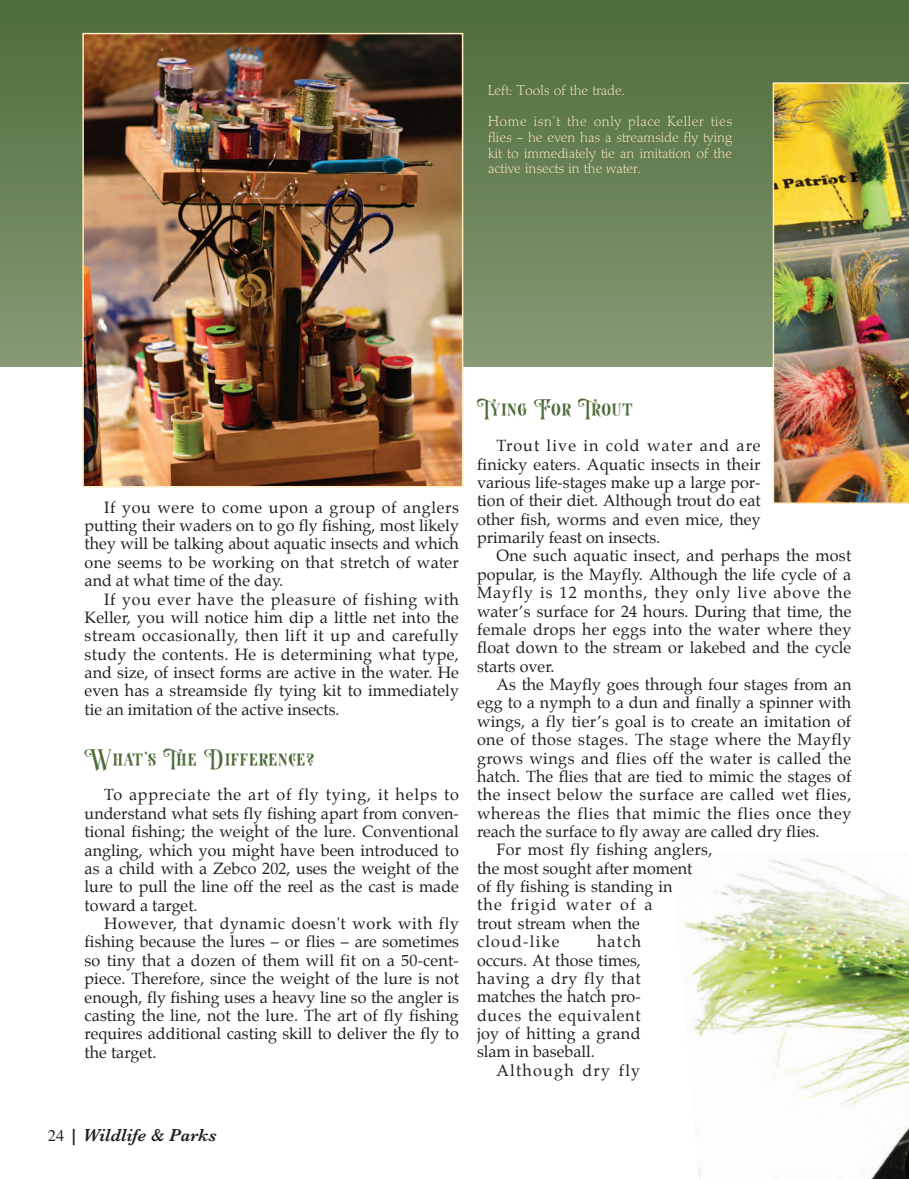
<style>
.page{position:relative;width:909px;height:1179px;background:#fff}
.page>*{position:absolute;margin:0;border:0;box-sizing:border-box;transform-origin:0 0}
.t1{font:21px "LHF Royal Crimson";letter-spacing:.05em;color:#4c6c38}
.t2{font:italic 600 18px "Baskerville";color:#231f20}
.t3{font:16.2px "Palatino";color:#231f20}
.t4{font:16.2px "Palatino";letter-spacing:.02em;color:#231f20}
.t5{font:16.2px "Palatino";letter-spacing:.03em;color:#231f20}
.t6{font:16.2px "Palatino";letter-spacing:.04em;color:#231f20}
.t7{font:16.2px "Palatino";letter-spacing:.035em;color:#231f20}
.t8{font:16.2px "Palatino";letter-spacing:.075em;color:#231f20}
.t9{font:16.2px "Palatino";letter-spacing:.025em;color:#231f20}
.t10{font:16.2px "Palatino";letter-spacing:.05em;color:#231f20}
.t11{font:16.2px "Palatino";letter-spacing:.06em;color:#231f20}
.t12{font:16.2px "Palatino";letter-spacing:.07em;color:#231f20}
.t13{font:16.2px "Palatino";letter-spacing:.045em;color:#231f20}
.t14{font:15px/15.8px "Palton Light DTC";color:#feebc1;text-align:justify}
.t15{font:15px/31.5px "Palton Light DTC";letter-spacing:.04em;color:#feebc1}
.s1{font-family:"Times";font-weight:400;font-style:normal;font-size:16.5px}
</style>
<div class="page">
<img style="left:684px;top:859px;width:225px;height:320px">
<div style="left:0;top:0;width:909px;height:367px;background:linear-gradient(to bottom,#4d6c38,#869a74)"></div>
<img style="left:85px;top:36px;width:375px;height:448px">
<div style="left:82px;top:33px;width:381px;height:454px;border:2px solid #feebc1"></div>
<img style="left:772px;top:82px;width:137px;height:422px">
<p class="t15" style="left:488px;top:75px;width:245px">Left: Tools of the trade.<br>Home isn’t the only place Keller ties</p>
<p class="t14" style="left:488px;top:131px;width:245px">flies – he even has a streamside fly tying kit to immediately tie an imitation of the active insects in the water.</p>
<p class="t7" style="left:104px;top:499px;width:356px">If you were to come upon a group of anglers</p>
<p class="t3" style="left:85px;top:518px;width:376px">putting their waders on to go fly fishing, most likely</p>
<p class="t3" style="left:85px;top:536px;width:376px">they will be talking about aquatic insects and which</p>
<p class="t3" style="left:85px;top:554px;width:376px">one seems to be working on that stretch of water</p>
<p class="t3" style="left:85px;top:573px;width:200px">and at what time of the day.</p>
<p class="t6" style="left:104px;top:591px;width:356px">If you ever have the pleasure of fishing with</p>
<p class="t3" style="left:85px;top:609px;width:376px">Keller, you will notice him dip a little net into the</p>
<p class="t7" style="left:85px;top:628px;width:376px">stream occasionally, then lift it up and carefully</p>
<p class="t4" style="left:85px;top:646px;width:376px">study the contents. He is determining what type,</p>
<p class="t3" style="left:85px;top:665px;width:376px">and size, of insect forms are active in the water. He</p>
<p class="t3" style="left:85px;top:683px;width:376px">even has a streamside fly tying kit to immediately</p>
<p class="t3" style="left:85px;top:701px;width:256px">tie an imitation of the active insects.</p>
<p class="t1" style="left:85px;top:744px;width:231px">What’s The Difference?</p>
<p class="t10" style="left:104px;top:787px;width:356px">To appreciate the art of fly tying, it helps to</p>
<p class="t3" style="left:85px;top:805px;width:376px">understand what sets fly fishing apart from conven-</p>
<p class="t3" style="left:85px;top:824px;width:376px">tional fishing; the weight of the lure. Conventional</p>
<p class="t3" style="left:85px;top:842px;width:376px">angling, which you might have been introduced to</p>
<p class="t3" style="left:85px;top:860px;width:376px">as a child with a Zebco 202, uses the weight of the</p>
<p class="t3" style="left:85px;top:879px;width:376px">lure to pull the line off the reel as the cast is made</p>
<p class="t3" style="left:85px;top:897px;width:115px">toward a target.</p>
<p class="t5" style="left:104px;top:915px;width:356px">However, that dynamic doesn't work with fly</p>
<p class="t3" style="left:85px;top:934px;width:376px">fishing because the lures – or flies – are sometimes</p>
<p class="t3" style="left:85px;top:952px;width:376px">so tiny that a dozen of them will fit on a 50-cent-</p>
<p class="t3" style="left:85px;top:971px;width:376px">piece. Therefore, since the weight of the lure is not</p>
<p class="t3" style="left:85px;top:989px;width:376px">enough, fly fishing uses a heavy line so the angler is</p>
<p class="t3" style="left:85px;top:1007px;width:376px">casting the line, not the lure. The art of fly fishing</p>
<p class="t3" style="left:85px;top:1026px;width:376px">requires additional casting skill to deliver the fly to</p>
<p class="t3" style="left:85px;top:1044px;width:73px">the target.</p>
<p class="t1" style="left:477px;top:395px;width:157px">Tying For Trout</p>
<p class="t12" style="left:496px;top:438px;width:266px">Trout live in cold water and are</p>
<p class="t3" style="left:477px;top:456px;width:285px">finicky eaters. Aquatic insects in their</p>
<p class="t3" style="left:477px;top:475px;width:285px">various life-stages make up a large por-</p>
<p class="t3" style="left:477px;top:493px;width:285px">tion of their diet. Although trout do eat</p>
<p class="t3" style="left:477px;top:511px;width:285px">other fish, worms and even mice, they</p>
<p class="t3" style="left:477px;top:530px;width:185px">primarily feast on insects.</p>
<p class="t3" style="left:496px;top:548px;width:356px">One such aquatic insect, and perhaps the most</p>
<p class="t3" style="left:477px;top:566px;width:376px">popular, is the Mayfly. Although the life cycle of a</p>
<p class="t11" style="left:477px;top:585px;width:376px">Mayfly is 12 months, they only live above the</p>
<p class="t3" style="left:477px;top:603px;width:376px">water’s surface for 24 hours. During that time, the</p>
<p class="t4" style="left:477px;top:621px;width:376px">female drops her eggs into the water where they</p>
<p class="t3" style="left:477px;top:640px;width:376px">float down to the stream or lakebed and the cycle</p>
<p class="t3" style="left:477px;top:658px;width:79px">starts over.</p>
<p class="t3" style="left:496px;top:677px;width:356px">As the Mayfly goes through four stages from an</p>
<p class="t3" style="left:477px;top:695px;width:376px">egg to a nymph to a dun and finally a spinner with</p>
<p class="t3" style="left:477px;top:713px;width:376px">wings, a fly tier’s goal is to create an imitation of</p>
<p class="t5" style="left:477px;top:732px;width:376px">one of those stages. The stage where the Mayfly</p>
<p class="t9" style="left:477px;top:750px;width:376px">grows wings and flies off the water is called the</p>
<p class="t3" style="left:477px;top:768px;width:376px">hatch. The flies that are tied to mimic the stages of</p>
<p class="t5" style="left:477px;top:787px;width:376px">the insect below the surface are called wet flies,</p>
<p class="t6" style="left:477px;top:805px;width:376px">whereas the flies that mimic the flies once they</p>
<p class="t3" style="left:477px;top:823px;width:344px">reach the surface to fly away are called dry flies.</p>
<p class="t4" style="left:496px;top:842px;width:217px">For most fly fishing anglers,</p>
<p class="t3" style="left:477px;top:860px;width:217px">the most sought after moment</p>
<p class="t3" style="left:477px;top:879px;width:197px">of fly fishing is standing in</p>
<p class="t8" style="left:477px;top:897px;width:177px">the frigid water of a</p>
<p class="t3" style="left:477px;top:915px;width:164px">trout stream when the</p>
<p class="t8" style="left:477px;top:934px;width:84px">cloud-like</p>
<p class="t3" style="left:597px;top:934px;width:46px">hatch</p>
<p class="t3" style="left:477px;top:952px;width:165px">occurs. At those times,</p>
<p class="t6" style="left:477px;top:970px;width:165px">having a dry fly that</p>
<p class="t3" style="left:477px;top:989px;width:165px">matches the hatch pro-</p>
<p class="t13" style="left:477px;top:1007px;width:165px">duces the equivalent</p>
<p class="t4" style="left:477px;top:1026px;width:165px">joy of hitting a grand</p>
<p class="t3" style="left:477px;top:1044px;width:119px">slam in baseball.</p>
<p class="t8" style="left:496px;top:1062px;width:145px">Although dry fly</p>
<p class="t2" style="left:48px;top:1124px;width:170px"><span class="s1">24</span> | Wildlife &amp; Parks</p>
</div>
